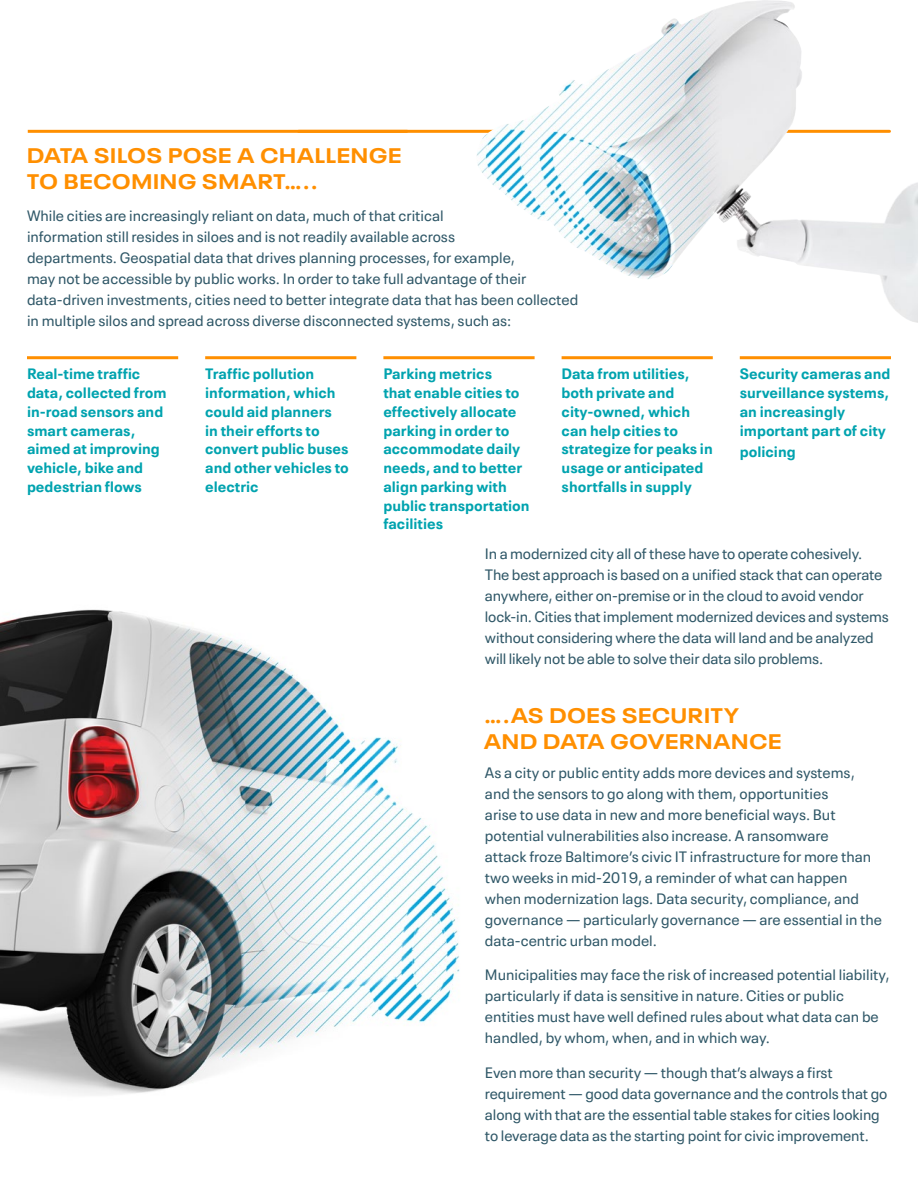
<style>
.page{position:relative;width:918px;height:1188px;background:#fff}
.page>*{position:absolute;margin:0;border:0;box-sizing:border-box;transform-origin:0 0}
.t1{font:700 expanded 21px/25.5px "Neue Plak";letter-spacing:.04em;color:#ff8f00}
.t2{font:15px/21px "Neue Plak Text";color:#305868}
.t3{font:700 15px/18.8px "Neue Plak Text";color:#00a3af}
</style>
<div class="page">
<hr style="left:298px;top:130px;width:592px;height:3px;background:#ff8f00">
<img style="left:474px;top:0;width:444px;height:323px">
<img style="left:0;top:609px;width:460px;height:486px">
<hr style="left:27px;top:356px;width:151px;height:3px;background:#ff8f00">
<hr style="left:205px;top:356px;width:151px;height:3px;background:#ff8f00">
<hr style="left:383px;top:356px;width:152px;height:3px;background:#ff8f00">
<hr style="left:562px;top:356px;width:151px;height:3px;background:#ff8f00">
<hr style="left:740px;top:356px;width:151px;height:3px;background:#ff8f00">
<hr style="left:28px;top:130px;width:380px;height:3px;background:#ff8f00">
<h1 class="t1" style="left:27px;top:141px;width:376px">DATA SILOS POSE A CHALLENGE<br>TO BECOMING SMART…..</h1>
<p class="t2" style="left:27px;top:204px;width:553px">While cities are increasingly reliant on data, much of that critical<br>information still resides in siloes and is not readily available across<br>departments. Geospatial data that drives planning processes, for example,<br>may not be accessible by public works. In order to take full advantage of their data-driven investments, cities need to better integrate data that has been collected in multiple silos and spread across diverse disconnected systems, such as:</p>
<p class="t3" style="left:27px;top:363px;width:141px">Real-time traffic data, collected from in-road sensors and smart cameras, aimed at improving vehicle, bike and pedestrian flows</p>
<p class="t3" style="left:205px;top:363px;width:145px">Traffic pollution information, which could aid planners<br>in their efforts to convert public buses and other vehicles to electric</p>
<p class="t3" style="left:383px;top:363px;width:148px">Parking metrics<br>that enable cities to effectively allocate parking in order to accommodate daily needs, and to better align parking with public transportation facilities</p>
<p class="t3" style="left:562px;top:363px;width:153px">Data from utilities, both private and city-owned, which can help cities to strategize for peaks in usage or anticipated shortfalls in supply</p>
<p class="t3" style="left:740px;top:363px;width:152px">Security cameras and surveillance systems, an increasingly important part of city</p>
<p class="t3" style="left:740px;top:440px;width:57px">policing</p>
<p class="t2" style="left:485px;top:542px;width:406px">In a modernized city all of these have to operate cohesively.<br>The best approach is based on a unified stack that can operate anywhere, either on-premise or in the cloud to avoid vendor lock-in. Cities that implement modernized devices and systems without considering where the data will land and be analyzed will likely not be able to solve their data silo problems.</p>
<h1 class="t1" style="left:484px;top:700px;width:299px">….AS DOES SECURITY<br>AND DATA GOVERNANCE</h1>
<p class="t2" style="left:485px;top:760px;width:399px">As a city or public entity adds more devices and systems, and the sensors to go along with them, opportunities<br>arise to use data in new and more beneficial ways. But potential vulnerabilities also increase. A ransomware<br>attack froze Baltimore’s civic IT infrastructure for more than two weeks in mid-2019, a reminder of what can happen when modernization lags. Data security, compliance, and governance — particularly governance — are essential in the data-centric urban model.</p>
<p class="t2" style="left:485px;top:963px;width:406px">Municipalities may face the risk of increased potential liability, particularly if data is sensitive in nature. Cities or public entities must have well defined rules about what data can be handled, by whom, when, and in which way.</p>
<p class="t2" style="left:485px;top:1060px;width:404px">Even more than security — though that’s always a first requirement — good data governance and the controls that go along with that are the essential table stakes for cities looking to leverage data as the starting point for civic improvement.</p>
</div>
